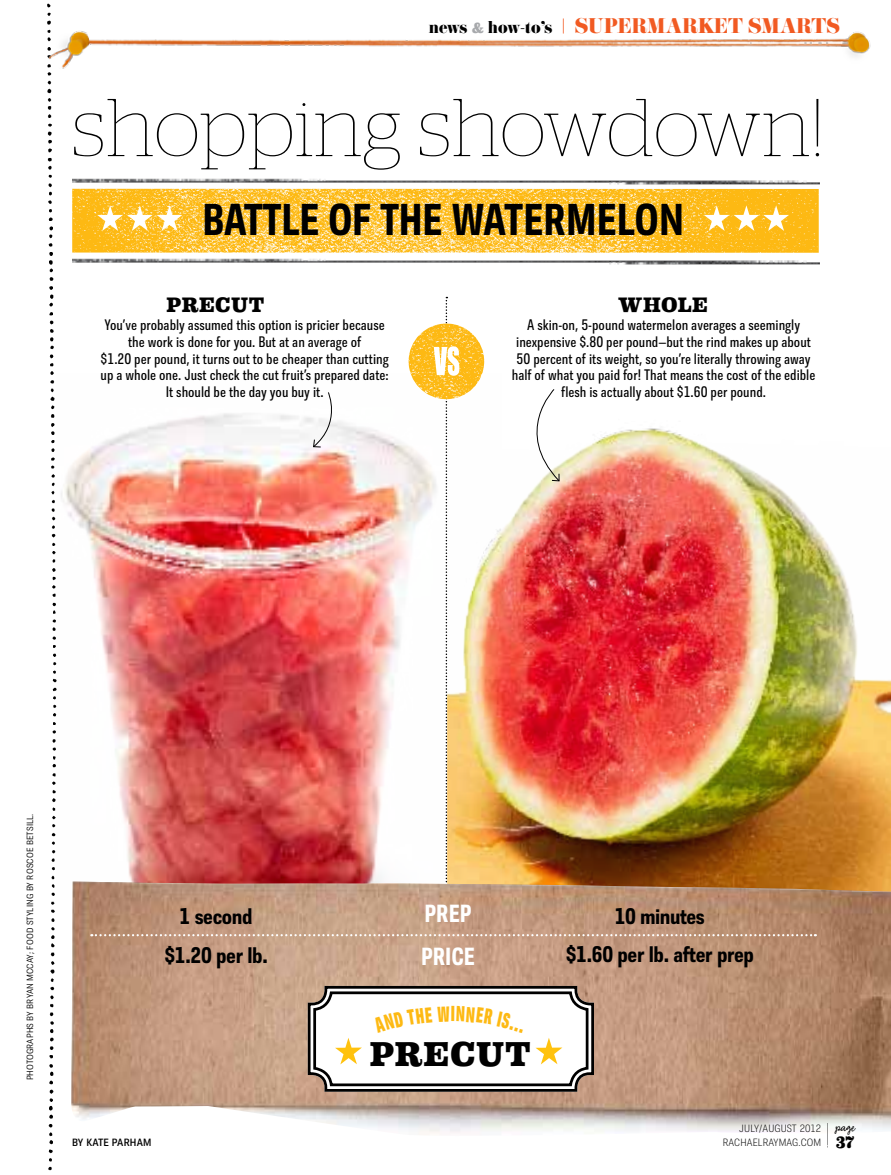
<style>
.page{position:relative;width:891px;height:1175px;background:#fff}
.page>*{position:absolute;margin:0;border:0;box-sizing:border-box;transform-origin:0 0}
.t1{font:100 81.6px "Stag";letter-spacing:.005em;color:#000}
.t2{font:600 44.4px "Trilon Cond";letter-spacing:-.01em;color:#000}
.t3{font:800 34.65px "Eames Century Modern";letter-spacing:.025em;color:#000}
.t4{font:600 24.75px/42.8px "Trilon Cond";color:#fff}
.t5{font:600 22.5px/39.6px "Trilon Cond";letter-spacing:-.015em;color:#000;text-align:center}
.t6{font:800 21px "Eames Century Modern";letter-spacing:.025em;color:#000}
.t7{font:18.6px "Eloquent JF Pro";letter-spacing:-.01em;color:#f15a22}
.t8{font:800 16.5px "Eames Century Modern";color:#000}
.t9{font:15.15px/16.8px "Trilon Cond";color:#000;text-align:center}
.t10{font:12px "Emmascript MVB Std";color:#000}
.t11{font:100 10.5px/14.2px "Trilon";letter-spacing:.015em;color:#000;text-align:right}
.t12{font:500 10.5px "Trilon";letter-spacing:.015em;color:#000}
.t13{font:300 9px "Trilon";letter-spacing:.015em;color:#000}
.s1{font-size:15px;color:#000}
.s2{font-family:"Eames Century Modern";font-weight:800;font-size:15px;color:#a7a9ac}
</style>
<div class="page">
<img style="left:479px;top:342px;width:412px;height:539px">
<img style="left:63px;top:373px;width:438px;height:508px">
<img style="left:47px;top:3px;width:15px;height:680px">
<img style="left:48px;top:687px;width:9px;height:484px">
<img style="left:72px;top:195px;width:747px;height:70px">
<svg style="left:704px;top:205px;width:85px;height:26px"></svg>
<svg style="left:97px;top:205px;width:85px;height:26px"></svg>
<img style="left:75px;top:1112px;width:816px;height:23px">
<img style="left:71px;top:881px;width:820px;height:231px">
<img style="left:47px;top:11px;width:824px;height:64px">
<img style="left:826px;top:1123px;width:8px;height:24px">
<img style="left:409px;top:323px;width:75px;height:76px;border-radius:38px">
<svg style="left:434px;top:297px;width:25px;height:596px"></svg>
<svg style="left:513px;top:388px;width:47px;height:94px"></svg>
<svg style="left:313px;top:392px;width:29px;height:56px"></svg>
<svg style="left:91px;top:934px;width:725px;height:2px"></svg>
<img style="left:72px;top:178px;width:747px;height:17px">
<svg style="left:306px;top:984px;width:289px;height:109px"></svg>
<p class="t7" style="left:429px;top:16px;width:413px"><span class="s1">news</span> <span class="s2">&amp;</span> <span class="s1">how-to’s</span> <sup>|</sup> SUPERMARKET SMARTS</p>
<h1 class="t1" style="left:72px;top:82px;width:753px">shopping showdown!</h1>
<h2 class="t2" style="left:203px;top:191px;width:483px">BATTLE OF THE WATERMELON</h2>
<h3 class="t6" style="left:167px;top:288px;width:99px">PRECUT</h3>
<h3 class="t6" style="left:618px;top:288px;width:91px">WHOLE</h3>
<p class="t9" style="left:101px;top:316px;width:290px">You’ve probably assumed this option is pricier because the work is done for you. But at an average of<br>$1.20 per pound, it turns out to be cheaper than cutting up a whole one. Just check the cut fruit’s prepared date:<br>It should be the day you buy it.</p>
<p class="t9" style="left:512px;top:316px;width:305px">A skin-on, 5-pound watermelon averages a seemingly inexpensive $.80 per pound—but the rind makes up about 50 percent of its weight, so you’re literally throwing away half of what you paid for! That means the cost of the edible flesh is actually about $1.60 per pound.</p>
<p class="t13" style="left:25px;top:1080px;width:268px;rotate:-90deg">PHOTOGRAPHS BY BRYAN MCCAY; FOOD STYLING BY ROSCOE BETSILL.</p>
<h3 class="t4" style="left:421px;top:891px;width:56px">PREP<br>PRICE</h3>
<h3 class="t5" style="left:164px;top:895px;width:105px">1 second $1.20 per lb.</h3>
<h3 class="t5" style="left:566px;top:896px;width:190px;line-height:38.5px">10 minutes<br>$1.60 per lb. after prep</h3>
<p class="t12" style="left:72px;top:1135px;width:81px">BY KATE PARHAM</p>
<h3 class="t3" style="left:370px;top:1027px;width:162px">PRECUT</h3>
<p class="t11" style="left:723px;top:1121px;width:100px">JULY/AUGUST 2012<br>RACHAELRAYMAG.COM</p>
<p class="t10" style="left:836px;top:1121px;width:21px">page</p>
<p class="t8" style="left:836px;top:1127px;width:20px">37</p>
</div>
